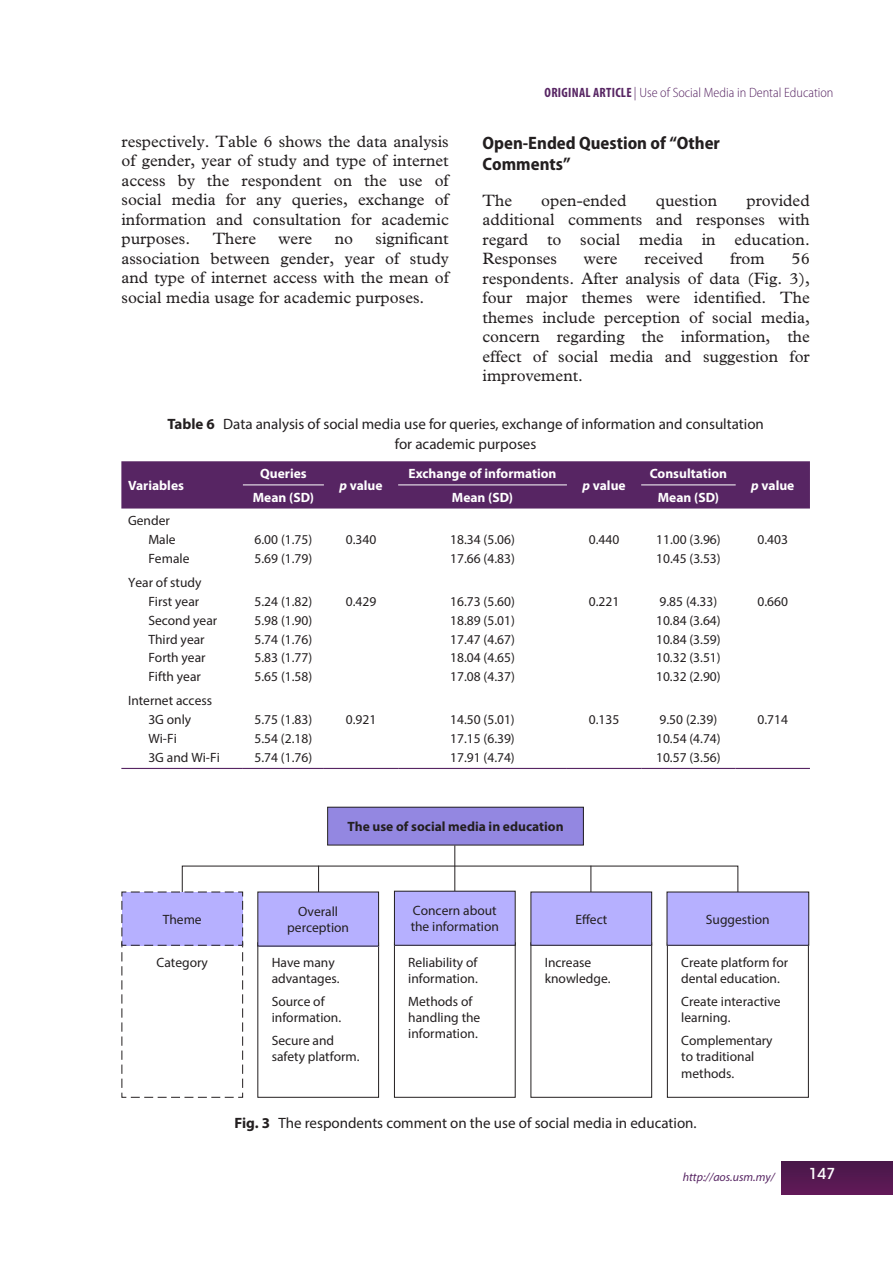
<style>
.page{position:relative;width:893px;height:1263px;background:#fff}
.page>*{position:absolute;margin:0;border:0;box-sizing:border-box;transform-origin:0 0}
.t1{font:700 semi-condensed 18px/21.6px "Myriad Pro";color:#231f20}
.t2{font:16.5px/19.5px "Plantin Std";color:#231f20;text-align:justify}
.t3{font:15px/19.5px "Myriad Pro";color:#231f20;text-align:center}
.t4{font:500 15px "ITC Avant Garde Std";color:#fff}
.t5{font:13.5px/18.9px "Myriad Pro";color:#231f20}
.t6{font:700 13.5px "Myriad Pro";color:#fff}
.t7{font:300 semi-condensed 13.5px "Myriad Pro";color:#572563}
.t8{font:700 13.5px "Myriad Pro";color:#231f20}
.t9{font:italic 12px "Myriad Pro";color:#572563}
.s1{font-weight:700;font-stretch:condensed}
.s2{font-weight:700}
.s3{font-style:italic}
</style>
<div class="page">
<div style="left:782px;top:1161px;width:111px;height:33px;background:#551950"></div>
<div style="left:121px;top:461px;width:689px;height:47px;background:#572563"></div>
<hr style="left:243px;top:484px;width:81px;height:1px;background:#fff">
<hr style="left:398px;top:484px;width:169px;height:1px;background:#fff">
<hr style="left:641px;top:484px;width:95px;height:1px;background:#fff">
<hr style="left:121px;top:768px;width:122px;height:1px;background:#572563">
<hr style="left:243px;top:768px;width:81px;height:1px;background:#572563">
<hr style="left:324px;top:768px;width:74px;height:1px;background:#572563">
<hr style="left:398px;top:768px;width:169px;height:1px;background:#572563">
<hr style="left:567px;top:768px;width:74px;height:1px;background:#572563">
<hr style="left:641px;top:768px;width:95px;height:1px;background:#572563">
<hr style="left:736px;top:768px;width:74px;height:1px;background:#572563">
<hr style="left:454px;top:845px;width:1px;height:48px;background:#231f20">
<svg style="left:590px;top:866px;width:1px;height:26px"></svg>
<svg style="left:318px;top:866px;width:1px;height:26px"></svg>
<div style="left:328px;top:807px;width:255px;height:38px;background:#9387e1"></div>
<div style="left:327px;top:807px;width:257px;height:38px;border:1px solid #231f20"></div>
<svg style="left:121px;top:891px;width:122px;height:207px"></svg>
<div style="left:257px;top:942px;width:122px;height:156px;border:1px solid #231f20"></div>
<div style="left:258px;top:892px;width:121px;height:54px;background:#b6b0ff"></div>
<div style="left:394px;top:942px;width:122px;height:156px;border:1px solid #231f20"></div>
<div style="left:394px;top:891px;width:121px;height:54px;background:#b6b0ff"></div>
<div style="left:394px;top:891px;width:122px;height:55px;border:1px solid #231f20"></div>
<div style="left:530px;top:942px;width:122px;height:156px;border:1px solid #231f20"></div>
<div style="left:531px;top:892px;width:121px;height:53px;background:#b6b0ff"></div>
<div style="left:530px;top:892px;width:122px;height:54px;border:1px solid #231f20"></div>
<div style="left:667px;top:942px;width:142px;height:156px;border:1px solid #231f20"></div>
<div style="left:667px;top:892px;width:142px;height:53px;background:#b6b0ff"></div>
<div style="left:667px;top:892px;width:142px;height:54px;border:1px solid #231f20"></div>
<p class="t2" style="left:121px;top:131px;width:329px">respectively. Table 6 shows the data analysis of gender, year of study and type of internet access by the respondent on the use of social media for any queries, exchange of information and consultation for academic purposes.</p>
<p class="t2" style="left:121px;top:229px;width:329px;text-indent:254px">significant association between gender, year of study and type of internet access with the mean of social media usage for academic purposes.</p>
<p class="t2" style="left:213px;top:229px;width:45px">There</p>
<p class="t2" style="left:279px;top:229px;width:35px">were</p>
<p class="t2" style="left:335px;top:229px;width:20px">no</p>
<p class="t7" style="left:545px;top:85px;width:290px"><span class="s1">ORIGINAL ARTICLE</span> | Use of Social Media in Dental Education</p>
<h1 class="t1" style="left:483px;top:131px;width:239px">Open-Ended Question of “Other<br>Comments”</h1>
<p class="t2" style="left:483px;top:191px;width:31px">The</p>
<p class="t2" style="left:541px;top:191px;width:87px">open-ended</p>
<p class="t2" style="left:656px;top:191px;width:63px">question</p>
<p class="t2" style="left:483px;top:191px;width:329px;text-indent:264px">provided additional comments and responses with regard to social media in education.<br>Responses</p>
<p class="t2" style="left:584px;top:249px;width:35px">were</p>
<p class="t2" style="left:644px;top:249px;width:60px">received</p>
<p class="t2" style="left:730px;top:249px;width:36px">from</p>
<p class="t2" style="left:483px;top:249px;width:329px;text-indent:309px">56 respondents. After analysis of data (Fig. 3), four major themes were identified. The themes include perception of social media, concern regarding the information, the effect of social media and suggestion for improvement.</p>
<p class="t3" style="left:167px;top:414px;width:598px"><span class="s2">Table 6</span> Data analysis of social media use for queries, exchange of information and consultation for academic purposes</p>
<p class="t6" style="left:128px;top:477px;width:57px">Variables</p>
<p class="t6" style="left:409px;top:465px;width:149px">Exchange of information</p>
<p class="t6" style="left:650px;top:465px;width:79px">Consultation</p>
<p class="t6" style="left:260px;top:465px;width:48px">Queries</p>
<p class="t6" style="left:339px;top:477px;width:45px"><span class="s3">p</span> value</p>
<p class="t6" style="left:582px;top:477px;width:45px"><span class="s3">p</span> value</p>
<p class="t6" style="left:751px;top:477px;width:45px"><span class="s3">p</span> value</p>
<p class="t6" style="left:253px;top:488px;width:63px">Mean (SD)</p>
<p class="t6" style="left:452px;top:488px;width:63px">Mean (SD)</p>
<p class="t6" style="left:658px;top:488px;width:63px">Mean (SD)</p>
<p class="t5" style="left:148px;top:511px;width:43px;text-indent:-20px">Gender<br>Male<br>Female</p>
<p class="t5" style="left:148px;top:573px;width:70px;text-indent:-20px">Year of study<br>First year<br>Second year<br>Third year<br>Forth year<br>Fifth year</p>
<p class="t5" style="left:148px;top:691px;width:73px;text-indent:-20px">Internet access<br>3G only<br>Wi-Fi<br>3G and Wi-Fi</p>
<p class="t5" style="left:255px;top:530px;width:59px">6.00 (1.75)<br>5.69 (1.79)</p>
<p class="t5" style="left:346px;top:530px;width:32px">0.340</p>
<p class="t5" style="left:450px;top:530px;width:66px">18.34 (5.06)<br>17.66 (4.83)</p>
<p class="t5" style="left:589px;top:530px;width:32px">0.440</p>
<p class="t5" style="left:656px;top:530px;width:66px">11.00 (3.96)<br>10.45 (3.53)</p>
<p class="t5" style="left:758px;top:530px;width:32px">0.403</p>
<p class="t5" style="left:255px;top:591px;width:59px;text-align:justify">5.24 (1.82)<br>5.98 (1.90)<br>5.74 (1.76)<br>5.83 (1.77)<br>5.65 (1.58)</p>
<p class="t5" style="left:346px;top:591px;width:32px">0.429</p>
<p class="t5" style="left:450px;top:591px;width:66px;text-align:justify">16.73 (5.60)<br>18.89 (5.01)<br>17.47 (4.67)<br>18.04 (4.65)<br>17.08 (4.37)</p>
<p class="t5" style="left:589px;top:591px;width:32px">0.221</p>
<p class="t5" style="left:656px;top:591px;width:66px">9.85 (4.33)<br>10.84 (3.64)<br>10.84 (3.59)<br>10.32 (3.51)<br>10.32 (2.90)</p>
<p class="t5" style="left:757px;top:591px;width:32px">0.660</p>
<p class="t5" style="left:255px;top:710px;width:59px;text-align:justify">5.75 (1.83)<br>5.54 (2.18)<br>5.74 (1.76)</p>
<p class="t5" style="left:346px;top:710px;width:32px">0.921</p>
<p class="t5" style="left:450px;top:710px;width:66px;text-align:justify">14.50 (5.01)<br>17.15 (6.39)<br>17.91 (4.74)</p>
<p class="t5" style="left:589px;top:710px;width:32px">0.135</p>
<p class="t5" style="left:656px;top:710px;width:66px">9.50 (2.39)<br>10.54 (4.74)<br>10.57 (3.56)</p>
<p class="t5" style="left:757px;top:710px;width:32px">0.714</p>
<p class="t8" style="left:347px;top:818px;width:218px">The use of social media in education</p>
<p class="t5" style="left:163px;top:909px;width:40px">Theme</p>
<p class="t5" style="left:157px;top:952px;width:53px">Category</p>
<p class="t5" style="left:287px;top:903px;width:63px;line-height:16.2px;text-align:center">Overall perception</p>
<p class="t5" style="left:272px;top:954px;width:70px;line-height:16.2px">Have many advantages.</p>
<p class="t5" style="left:272px;top:993px;width:71px;line-height:16.2px">Source of information.</p>
<p class="t5" style="left:272px;top:1032px;width:89px;line-height:16.2px">Secure and safety platform.</p>
<p class="t5" style="left:411px;top:902px;width:90px;line-height:16.2px">Concern about the information</p>
<p class="t5" style="left:408px;top:954px;width:71px;line-height:16.2px">Reliability of information.</p>
<p class="t5" style="left:408px;top:993px;width:74px;line-height:16.2px">Methods of handling the information.</p>
<p class="t5" style="left:575px;top:909px;width:33px">Effect</p>
<p class="t5" style="left:545px;top:954px;width:67px;line-height:16.2px">Increase knowledge.</p>
<p class="t5" style="left:706px;top:909px;width:65px">Suggestion</p>
<p class="t5" style="left:681px;top:954px;width:109px;line-height:16.2px">Create platform for dental education.</p>
<p class="t5" style="left:681px;top:993px;width:101px;line-height:16.2px">Create interactive learning.</p>
<p class="t5" style="left:681px;top:1032px;width:93px;line-height:16.2px">Complementary to traditional methods.</p>
<p class="t3" style="left:235px;top:1113px;width:464px"><span class="s2">Fig. 3</span> The respondents comment on the use of social media in education.</p>
<p class="t9" style="left:683px;top:1169px;width:93px">http://aos.usm.my/</p>
<p class="t4" style="left:809px;top:1164px;width:28px">147</p>
</div>
